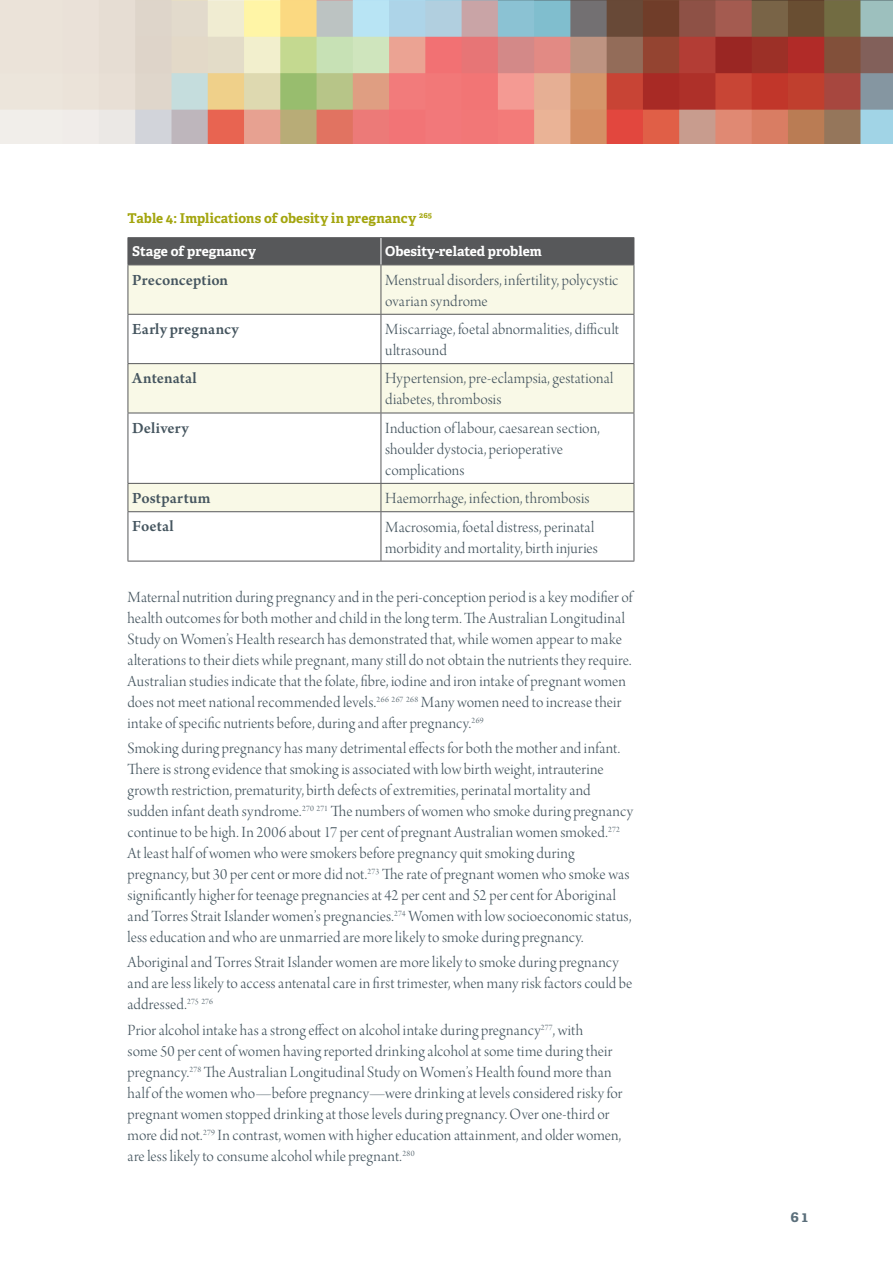
<style>
.page{position:relative;width:893px;height:1263px;background:#fff}
.page>*{position:absolute;margin:0;border:0;box-sizing:border-box;transform-origin:0 0}
.Text_body{font:16.5px/21px "Arno Pro Light Display";letter-spacing:.005em;color:#45555f}
.Text_body_last{font:16.5px/21px "Arno Pro Light Display";letter-spacing:.005em;color:#45555f}
.Text_body-2{font:600 16.5px "Arno Pro";letter-spacing:.01em;color:#45555f}
.t1{font:700 15px "Adelle Basic";color:#5b6f7b}
.Table_heading{font:700 13.5px "Adelle Basic";color:#a3a50e}
.t2{font:700 13.5px "Adelle Basic";color:#fff}
</style>
<div class="page">
<svg style="left:0;top:0;width:893px;height:143px;background:#c89c8c"></svg>
<svg style="left:129px;top:265px;width:505px;height:246px;fill:#f9f9e7"></svg>
<hr style="left:128px;top:237px;width:253px;height:1px;background:#57585a">
<hr style="left:381px;top:237px;width:253px;height:1px;background:#57585a">
<hr style="left:128px;top:265px;width:1px;height:49px;background:#57585a">
<hr style="left:381px;top:265px;width:1px;height:49px;background:#57585a">
<hr style="left:634px;top:265px;width:1px;height:49px;background:#57585a">
<hr style="left:128px;top:314px;width:253px;height:1px;background:#57585a">
<hr style="left:128px;top:315px;width:1px;height:48px;background:#57585a">
<hr style="left:381px;top:314px;width:253px;height:1px;background:#57585a">
<hr style="left:381px;top:315px;width:1px;height:48px;background:#57585a">
<hr style="left:634px;top:315px;width:1px;height:48px;background:#57585a">
<hr style="left:128px;top:363px;width:253px;height:1px;background:#57585a">
<hr style="left:128px;top:364px;width:1px;height:49px;background:#57585a">
<hr style="left:381px;top:363px;width:253px;height:1px;background:#57585a">
<hr style="left:381px;top:364px;width:1px;height:49px;background:#57585a">
<hr style="left:634px;top:364px;width:1px;height:49px;background:#57585a">
<hr style="left:128px;top:413px;width:253px;height:1px;background:#57585a">
<hr style="left:128px;top:413px;width:1px;height:70px;background:#57585a">
<hr style="left:381px;top:413px;width:253px;height:1px;background:#57585a">
<hr style="left:381px;top:413px;width:1px;height:70px;background:#57585a">
<hr style="left:634px;top:413px;width:1px;height:70px;background:#57585a">
<hr style="left:128px;top:483px;width:253px;height:1px;background:#57585a">
<svg style="left:128px;top:484px;width:1px;height:27px"></svg>
<hr style="left:381px;top:483px;width:253px;height:1px;background:#57585a">
<svg style="left:381px;top:484px;width:1px;height:27px"></svg>
<svg style="left:634px;top:484px;width:1px;height:27px"></svg>
<hr style="left:128px;top:511px;width:253px;height:1px;background:#57585a">
<hr style="left:128px;top:512px;width:1px;height:49px;background:#57585a">
<hr style="left:381px;top:511px;width:253px;height:1px;background:#57585a">
<hr style="left:381px;top:512px;width:1px;height:49px;background:#57585a">
<hr style="left:634px;top:512px;width:1px;height:49px;background:#57585a">
<hr style="left:128px;top:561px;width:253px;height:1px;background:#57585a">
<hr style="left:381px;top:561px;width:253px;height:1px;background:#57585a">
<div style="left:128px;top:238px;width:507px;height:27px;background:#57585a"></div>
<p class="Table_heading" style="left:128px;top:209px;width:306px">Table 4: Implications of obesity in pregnancy <sup>265</sup></p>
<p class="t2" style="left:132px;top:243px;width:125px">Stage of pregnancy</p>
<p class="t2" style="left:385px;top:243px;width:158px">Obesity-related problem</p>
<p class="Text_body-2" style="left:132px;top:270px;width:98px">Preconception</p>
<p class="Text_body" style="left:385px;top:270px;width:235px">Menstrual disorders, infertility, polycystic ovarian syndrome</p>
<p class="Text_body-2" style="left:132px;top:319px;width:108px">Early pregnancy</p>
<p class="Text_body" style="left:385px;top:320px;width:235px">Miscarriage, foetal abnormalities, difficult ultrasound</p>
<p class="Text_body-2" style="left:132px;top:369px;width:66px">Antenatal</p>
<p class="Text_body" style="left:385px;top:369px;width:230px">Hypertension, pre-eclampsia, gestational diabetes, thrombosis</p>
<p class="Text_body-2" style="left:132px;top:418px;width:58px">Delivery</p>
<p class="Text_body" style="left:385px;top:419px;width:216px">Induction of labour, caesarean section, shoulder dystocia, perioperative complications</p>
<p class="Text_body-2" style="left:132px;top:489px;width:80px">Postpartum</p>
<p class="Text_body" style="left:385px;top:489px;width:206px">Haemorrhage, infection, thrombosis</p>
<p class="Text_body-2" style="left:132px;top:517px;width:43px">Foetal</p>
<p class="Text_body" style="left:385px;top:517px;width:214px">Macrosomia, foetal distress, perinatal morbidity and mortality, birth injuries</p>
<p class="Text_body" style="left:128px;top:587px;width:506px">Maternal nutrition during pregnancy and in the peri-conception period is a key modifier of health outcomes for both mother and child in the long term. The Australian Longitudinal Study on Women’s Health research has demonstrated that, while women appear to make alterations to their diets while pregnant, many still do not obtain the nutrients they require.<br>Australian studies indicate that the folate, fibre, iodine and iron intake of pregnant women does not meet national recommended levels.<sup>266</sup> <sup>267</sup> <sup>268</sup> Many women need to increase their intake of specific nutrients before, during and after pregnancy.<sup>269</sup></p>
<p class="Text_body" style="left:128px;top:739px;width:507px">Smoking during pregnancy has many detrimental effects for both the mother and infant.<br>There is strong evidence that smoking is associated with low birth weight, intrauterine growth restriction, prematurity, birth defects of extremities, perinatal mortality and sudden infant death syndrome.<sup>270</sup> <sup>271</sup> The numbers of women who smoke during pregnancy continue to be high. In 2006 about 17 per cent of pregnant Australian women smoked.<sup>272<br></sup>At least half of women who were smokers before pregnancy quit smoking during pregnancy, but 30 per cent or more did not.<sup>273</sup> The rate of pregnant women who smoke was significantly higher for teenage pregnancies at 42 per cent and 52 per cent for Aboriginal and Torres Strait Islander women’s pregnancies.<sup>274</sup> Women with low socioeconomic status, less education and who are unmarried are more likely to smoke during pregnancy.</p>
<p class="Text_body" style="left:128px;top:953px;width:506px">Aboriginal and Torres Strait Islander women are more likely to smoke during pregnancy and are less likely to access antenatal care in first trimester, when many risk factors could be addressed.<sup>275</sup> <sup>276</sup></p>
<p class="Text_body_last" style="left:128px;top:1020px;width:496px">Prior alcohol intake has a strong effect on alcohol intake during pregnancy<sup>277</sup>, with<br>some 50 per cent of women having reported drinking alcohol at some time during their pregnancy.<sup>278</sup> The Australian Longitudinal Study on Women’s Health found more than half of the women who—before pregnancy—were drinking at levels considered risky for pregnant women stopped drinking at those levels during pregnancy. Over one-third or more did not.<sup>279</sup> In contrast, women with higher education attainment, and older women, are less likely to consume alcohol while pregnant.<sup>280</sup></p>
<p class="t1" style="left:790px;top:1207px;width:19px">61</p>
</div>
